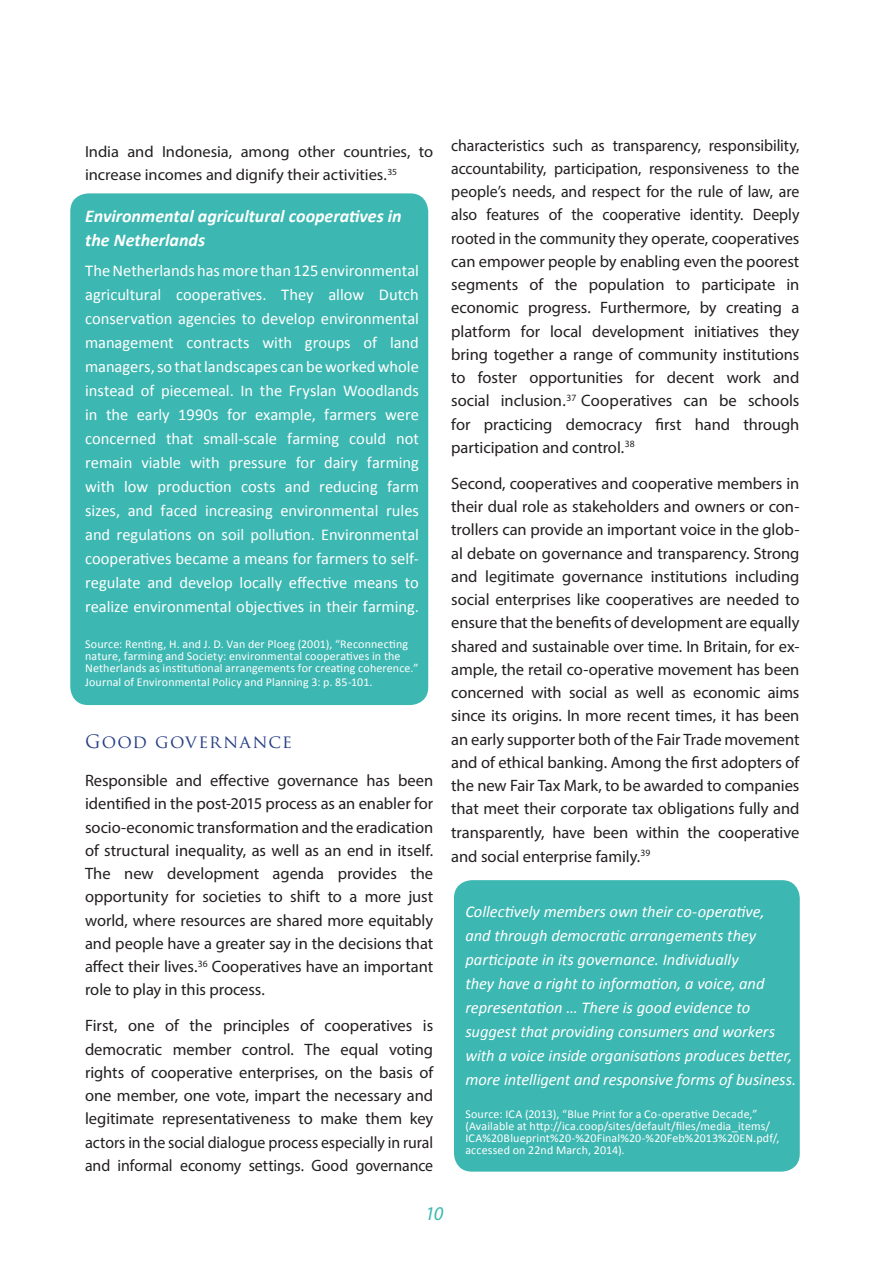
<style>
.page{position:relative;width:893px;height:1263px;background:#fff}
.page>*{position:absolute;margin:0;border:0;box-sizing:border-box;transform-origin:0 0}
.Body_Text{font:italic 19.5px "Myriad Pro";color:#3cb7b1}
.Main_Quote{font:italic 700 18px/24px "Calibri";color:#fff}
.Subtitle{font:18px "Trajan Pro";letter-spacing:.065em;color:#253d83}
.Body_Text-2{font:16.5px/23.2px "Myriad Pro";letter-spacing:-.005em;color:#231f20;text-align:justify}
.Main_Quote-2{font:16.5px/24px "Calibri";letter-spacing:-.005em;color:#fff;text-align:justify}
.Body_Text-3{font:16.5px/23.2px "Myriad Pro";letter-spacing:-.005em;color:#231f20;text-align:justify;scale:.96 1}
.Main_Quote-3{font:italic 16.5px/24px "Calibri";letter-spacing:-.005em;color:#fff}
.Body_Text-4{font:16.05px/22.5px "Myriad Pro";letter-spacing:-.005em;color:#231f20}
.Main_Quote-4{font:12px/12px "Calibri";letter-spacing:.01em;color:#fff}
</style>
<div class="page">
<div style="left:70px;top:193px;width:358px;height:512px;background:#3cb7b1;border-radius:18px"></div>
<div style="left:454px;top:880px;width:346px;height:291px;background:#3cb7b1;border-radius:18px"></div>
<p class="Body_Text-4" style="left:85px;top:141px;width:350px">India and Indonesia, among other countries, to increase incomes and dignify their activities.<sup>35</sup></p>
<p class="Main_Quote" style="left:85px;top:204px;width:318px">Environmental agricultural cooperatives in the Netherlands</p>
<p class="Main_Quote-2" style="left:85px;top:259px;width:335px">The Netherlands has more than 125 environmental agricultural cooperatives. They allow Dutch conservation agencies to develop environmental management contracts with groups of land managers, so that landscapes can be worked whole instead of piecemeal. In the Fryslan Woodlands in the early 1990s for example, farmers were concerned that small-scale farming could not remain viable with pressure for dairy farming with low production costs and reducing farm sizes, and faced increasing environmental rules and regulations on soil pollution. Environmental cooperatives became a means for farmers to self&shy;regulate and develop locally effective means to realize environmental objectives in their farming.</p>
<p class="Main_Quote-4" style="left:85px;top:638px;width:335px">Source: Renting, H. and J. D. Van der Ploeg (2001), “Reconnecting nature, farming and Society: environmental cooperatives in the<br>Netherlands as institutional arrangements for creating coherence.”</p>
<p class="Main_Quote-4" style="left:85px;top:676px;width:289px">Journal of Environmental Policy and Planning 3: p. 85-101.</p>
<p class="Subtitle" style="left:85px;top:730px;width:208px">GOOD GOVERNANCE</p>
<p class="Body_Text-2" style="left:85px;top:769px;width:350px">Responsible and effective governance has been identified in the post-2015 process as an enabler for socio-economic transformation and the eradication of structural inequality, as well as an end in itself.<br>The new development agenda provides the opportunity for societies to shift to a more just world, where resources are shared more equitably and people have a greater say in the decisions that affect their lives.<sup>36</sup> Cooperatives have an important role to play in this process.</p>
<p class="Body_Text-2" style="left:85px;top:1014px;width:350px">First, one of the principles of cooperatives is democratic member control. The equal voting rights of cooperative enterprises, on the basis of one member, one vote, impart the necessary and legitimate representativeness to make them key actors in the social dialogue process especially in rural and informal economy settings. Good governance</p>
<p class="Body_Text-3" style="left:451px;top:133px;width:364px">characteristics such as transparency, responsibility, accountability, participation, responsiveness to the people’s needs, and respect for the rule of law, are also features of the cooperative identity. Deeply rooted in the community they operate, cooperatives can empower people by enabling even the poorest segments of the population to participate in economic progress. Furthermore, by creating a platform for local development initiatives they bring together a range of community institutions to foster opportunities for decent work and social inclusion.<sup>37</sup> Cooperatives can be schools for practicing democracy first hand through participation and control.<sup>38</sup></p>
<p class="Body_Text-2" style="left:451px;top:471px;width:350px">Second, cooperatives and cooperative members in their dual role as stakeholders and owners or con&shy;trollers can provide an important voice in the glob&shy;al debate on governance and transparency. Strong and legitimate governance institutions including social enterprises like cooperatives are needed to ensure that the benefits of development are equally shared and sustainable over time. In Britain, for ex&shy;ample, the retail co-operative movement has been concerned with social as well as economic aims since its origins. In more recent times, it has been an early supporter both of the Fair Trade movement and of ethical banking. Among the first adopters of the new Fair Tax Mark, to be awarded to companies that meet their corporate tax obligations fully and transparently, have been within the cooperative and social enterprise family.<sup>39</sup></p>
<p class="Main_Quote-3" style="left:465px;top:899px;width:332px">Collectively members own their co-operative,<br>and through democratic arrangements they participate in its governance. Individually<br>they have a right to information, a voice, and representation … There is good evidence to suggest that providing consumers and workers with a voice inside organisations produces better, more intelligent and responsive forms of business.</p>
<p class="Main_Quote-4" style="left:465px;top:1108px;width:316px">Source: ICA (2013), “Blue Print for a Co-operative Decade,” (Available at http://ica.coop/sites/default/files/media_items/ ICA%20Blueprint%20-%20Final%20-%20Feb%2013%20EN.pdf/, accessed on 22nd March, 2014).</p>
<p class="Body_Text" style="left:425px;top:1201px;width:20px">10</p>
</div>
